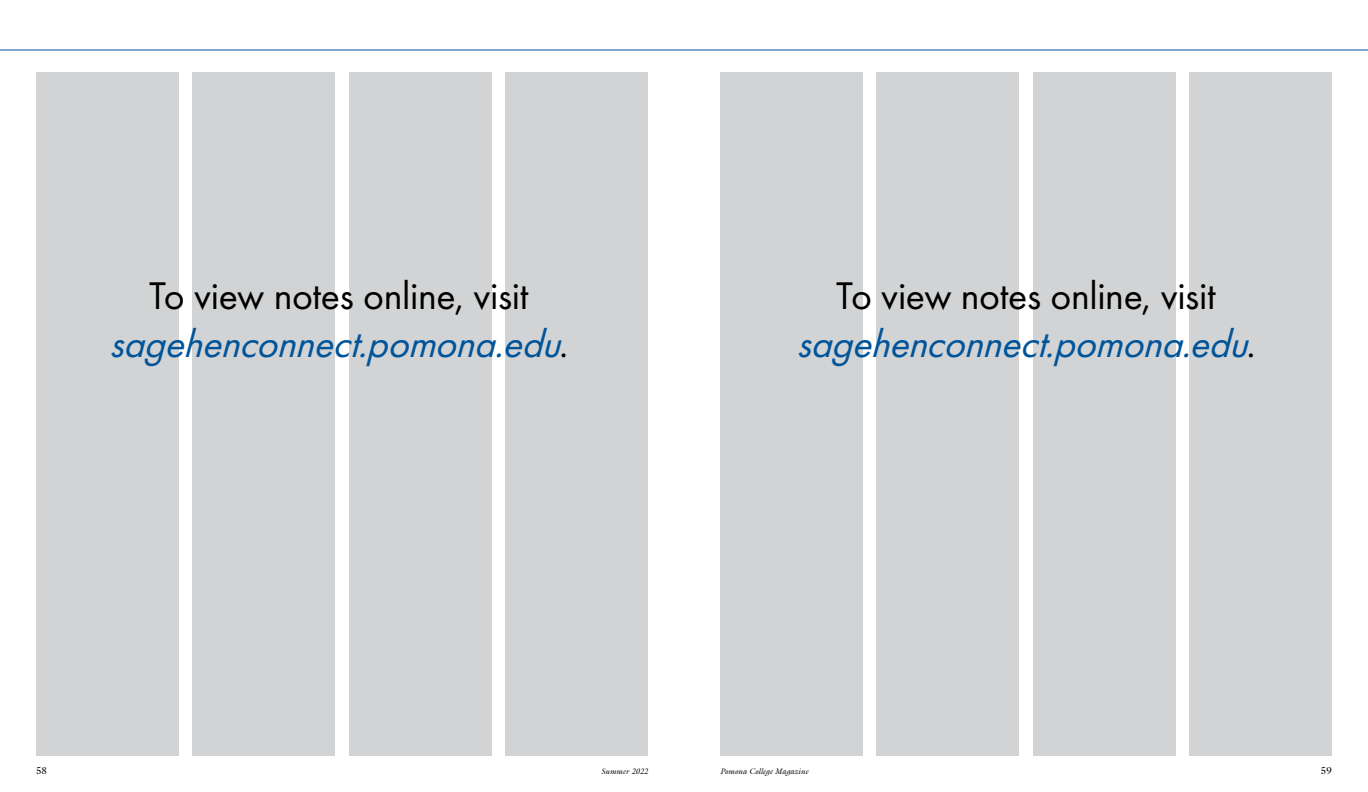
<style>
.page{position:relative;width:1368px;height:792px;background:#fff}
.page>*{position:absolute;margin:0;border:0;box-sizing:border-box;transform-origin:0 0}
.t1{font:italic 40px/48px "Futura PT";color:#00549a;text-align:center}
.t2{font:10px "Galliard Pro";color:#000}
.t3{font:italic 8px "Galliard Pro";color:#000}
.s1{font-style:normal;color:#000}
</style>
<div class="page">
<div style="left:1033px;top:72px;width:143px;height:684px;background:#d1d3d4"></div>
<div style="left:349px;top:72px;width:143px;height:684px;background:#d1d3d4"></div>
<div style="left:720px;top:72px;width:143px;height:684px;background:#d1d3d4"></div>
<div style="left:36px;top:72px;width:143px;height:684px;background:#d1d3d4"></div>
<div style="left:1189px;top:72px;width:143px;height:684px;background:#d1d3d4"></div>
<div style="left:505px;top:72px;width:143px;height:684px;background:#d1d3d4"></div>
<div style="left:876px;top:72px;width:143px;height:684px;background:#d1d3d4"></div>
<div style="left:192px;top:72px;width:143px;height:684px;background:#d1d3d4"></div>
<hr style="left:0;top:50px;width:684px;height:1px;background:#00549a">
<hr style="left:684px;top:50px;width:684px;height:1px;background:#00549a">
<p class="t1" style="left:109px;top:272px;width:461px"><span class="s1">To view notes online, visit </span>sagehenconnect.pomona.edu<span class="s1">.</span></p>
<p class="t1" style="left:796px;top:272px;width:461px"><span class="s1">To view notes online, visit </span>sagehenconnect.pomona.edu<span class="s1">.</span></p>
<p class="t2" style="left:36px;top:764px;width:13px">58</p>
<p class="t3" style="left:601px;top:766px;width:48px">Summer 2022</p>
<p class="t3" style="left:720px;top:766px;width:90px">Pomona College Magazine</p>
<p class="t2" style="left:1321px;top:764px;width:13px">59</p>
</div>
